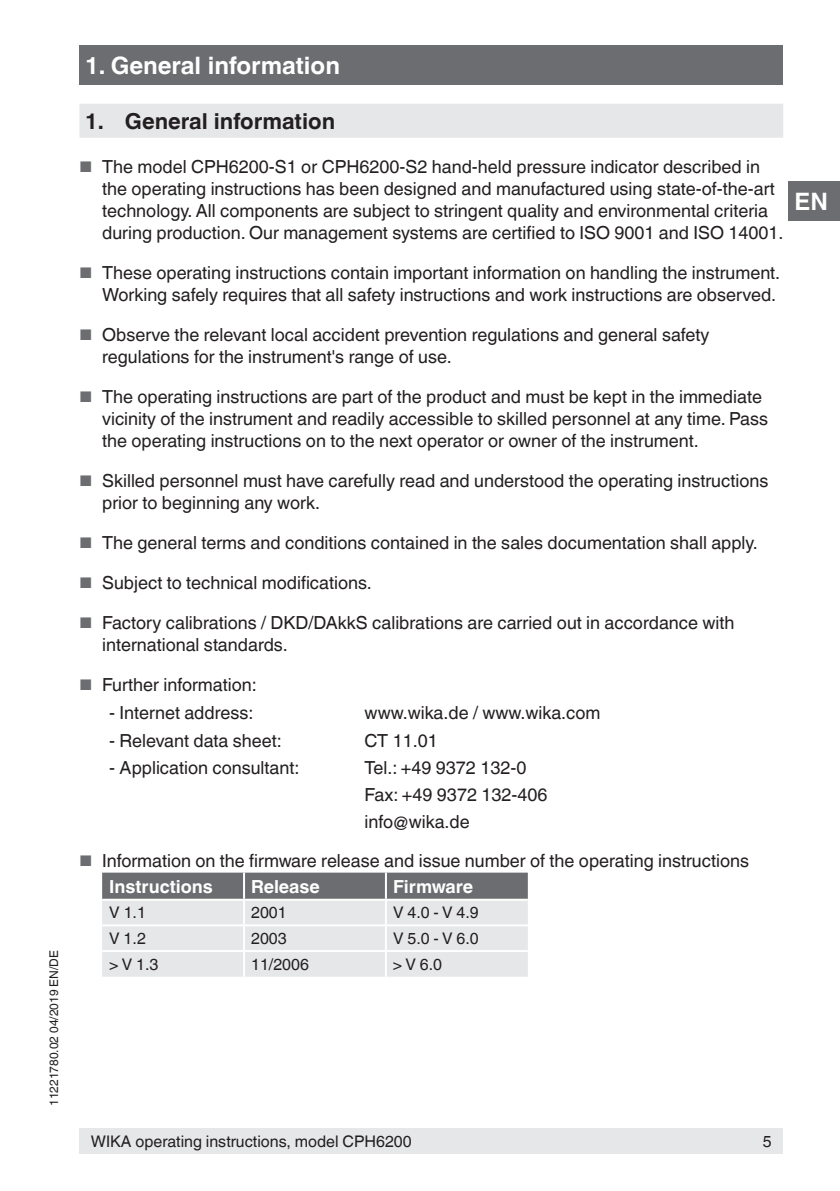
<style>
.page{position:relative;width:840px;height:1191px;background:#fff}
.page>*{position:absolute;margin:0;border:0;box-sizing:border-box;transform-origin:0 0}
.t1{font:700 24px "Helvetica World";color:#fff}
.t2{font:700 22px "Helvetica World";color:#231f20}
.t3{font:18px/22px "Helvetica World";color:#231f20}
.t4{font:700 18px "Helvetica World";color:#fff}
.t5{font:16px "Helvetica World";color:#231f20}
.t6{font:12px "Helvetica World";color:#231f20}
.s1{font-size:15.4px;color:#6c6d70}
.s2{font-weight:700;color:#fff}
</style>
<div class="page">
<div style="left:79px;top:1128px;width:703px;height:26px;background:#e6e7e9"></div>
<div style="left:79px;top:45px;width:703px;height:40px;background:#6c6d70"></div>
<div style="left:788px;top:181px;width:51px;height:40px;background:#6c6d70"></div>
<div style="left:79px;top:104px;width:703px;height:34px;background:#e6e7e9"></div>
<svg style="left:102px;top:872px;width:425px;height:104px;background:#c6c7ca"></svg>
<hr style="left:243px;top:872px;width:2px;height:26px;background:#fff">
<hr style="left:385px;top:872px;width:2px;height:26px;background:#fff">
<hr style="left:102px;top:898px;width:142px;height:2px;background:#fff">
<hr style="left:244px;top:898px;width:142px;height:2px;background:#fff">
<hr style="left:243px;top:900px;width:2px;height:24px;background:#fff">
<hr style="left:386px;top:898px;width:141px;height:2px;background:#fff">
<hr style="left:385px;top:900px;width:2px;height:24px;background:#fff">
<hr style="left:102px;top:924px;width:142px;height:2px;background:#fff">
<hr style="left:244px;top:924px;width:142px;height:2px;background:#fff">
<hr style="left:243px;top:926px;width:2px;height:24px;background:#fff">
<hr style="left:386px;top:924px;width:141px;height:2px;background:#fff">
<hr style="left:385px;top:926px;width:2px;height:24px;background:#fff">
<hr style="left:102px;top:950px;width:142px;height:2px;background:#fff">
<hr style="left:244px;top:950px;width:142px;height:2px;background:#fff">
<hr style="left:243px;top:952px;width:2px;height:24px;background:#fff">
<hr style="left:386px;top:950px;width:141px;height:2px;background:#fff">
<hr style="left:385px;top:952px;width:2px;height:24px;background:#fff">
<p class="t6" style="left:47px;top:1106px;width:157px;rotate:-90deg">11221780.02 04/2019 EN/DE</p>
<h1 class="t1" style="left:85px;top:51px;width:256px">1. General information</h1>
<p class="t2" style="left:85px;top:109px;width:251px">1. General information</p>
<p class="t3" style="left:102px;top:156px;width:682px;text-indent:-23px"><span class="s1">■</span> The model CPH6200-S1 or CPH6200-S2 hand-held pressure indicator described in the operating instructions has been designed and manufactured using state-of-the-art technology. All components are subject to stringent quality and environmental criteria during production. Our management systems are certified to ISO 9001 and ISO 14001.</p>
<p class="t3" style="left:79px;top:262px;width:702px;text-align:right"><span class="s1">■</span> These operating instructions contain important information on handling the instrument.<br>Working safely requires that all safety instructions and work instructions are observed.</p>
<p class="t3" style="left:102px;top:324px;width:608px;text-indent:-23px"><span class="s1">■</span> Observe the relevant local accident prevention regulations and general safety regulations for the instrument's range of use.</p>
<p class="t3" style="left:102px;top:386px;width:667px;text-indent:-23px"><span class="s1">■</span> The operating instructions are part of the product and must be kept in the immediate vicinity of the instrument and readily accessible to skilled personnel at any time. Pass the operating instructions on to the next operator or owner of the instrument.</p>
<p class="t3" style="left:102px;top:470px;width:667px;text-indent:-23px"><span class="s1">■</span> Skilled personnel must have carefully read and understood the operating instructions prior to beginning any work.</p>
<p class="t3" style="left:79px;top:532px;width:679px"><span class="s1">■</span> The general terms and conditions contained in the sales documentation shall apply.</p>
<p class="t3" style="left:79px;top:572px;width:294px"><span class="s1">■</span> Subject to technical modifications.</p>
<p class="t3" style="left:102px;top:612px;width:633px;text-indent:-23px"><span class="s1">■</span> Factory calibrations / DKD/DAkkS calibrations are carried out in accordance with international standards.</p>
<p class="t3" style="left:79px;top:674px;width:179px"><span class="s1">■</span> Further information:</p>
<p class="t3" style="left:109px;top:702px;width:146px">- Internet address:</p>
<p class="t3" style="left:364px;top:702px;width:237px">www.wika.de / www.wika.com</p>
<p class="t3" style="left:109px;top:729px;width:174px">- Relevant data sheet:</p>
<p class="t3" style="left:364px;top:729px;width:75px">CT 11.01</p>
<p class="t3" style="left:109px;top:756px;width:191px">- Application consultant:</p>
<p class="t3" style="left:364px;top:754px;width:184px;line-height:27px">Tel.: +49 9372 132-0<br>Fax: +49 9372 132-406 info@wika.de</p>
<p class="t3" style="left:109px;top:848px;width:641px;line-height:25.6px;text-indent:-30px"><span class="s1">■</span> Information on the firmware release and issue number of the operating instructions<br><span class="s2">Instructions</span></p>
<p class="t4" style="left:251px;top:876px;width:70px">Release</p>
<p class="t4" style="left:393px;top:876px;width:81px">Firmware</p>
<p class="t5" style="left:109px;top:903px;width:38px">V 1.1</p>
<p class="t5" style="left:251px;top:903px;width:37px">2001</p>
<p class="t5" style="left:393px;top:903px;width:87px">V 4.0 - V 4.9</p>
<p class="t5" style="left:109px;top:929px;width:38px">V 1.2</p>
<p class="t5" style="left:251px;top:929px;width:37px">2003</p>
<p class="t5" style="left:393px;top:929px;width:87px">V 5.0 - V 6.0</p>
<p class="t5" style="left:109px;top:954px;width:51px">&gt; V 1.3</p>
<p class="t5" style="left:251px;top:954px;width:59px">11/2006</p>
<p class="t5" style="left:393px;top:954px;width:51px">&gt; V 6.0</p>
<h1 class="t1" style="left:794px;top:188px;width:35px">EN</h1>
<p class="t5" style="left:91px;top:1132px;width:322px">WIKA operating instructions, model CPH6200</p>
<p class="t5" style="left:762px;top:1132px;width:10px">5</p>
</div>
